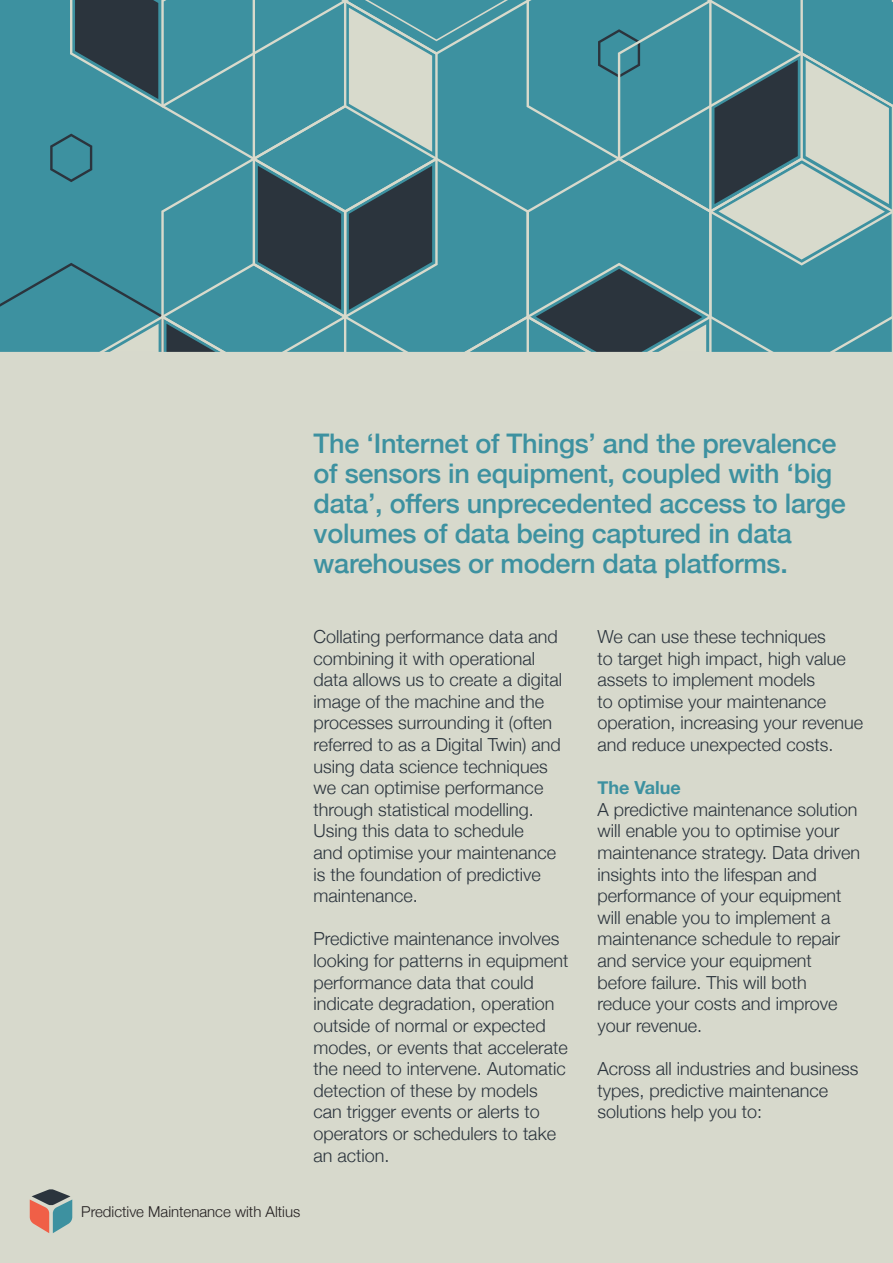
<style>
.page{position:relative;width:893px;height:1263px;background:#fff}
.page>*{position:absolute;margin:0;border:0;box-sizing:border-box;transform-origin:0 0}
.t1{font:500 27px/30px "Helvetica Neue";letter-spacing:-.01em;color:#3d91a0}
.t2{font:300 18px/21.6px "Helvetica Neue";color:#2b343d}
.t3{font:700 18px "Helvetica Neue";color:#3d91a0}
.t4{font:300 15px "Helvetica Neue";color:#231f20}
</style>
<div class="page">
<svg style="left:0;top:0;width:893px;height:352px;background:#4e8e99"></svg>
<div style="left:0;top:352px;width:893px;height:911px;background:#d7d9cc"></div>
<svg style="left:30px;top:1189px;width:42px;height:44px;background:#998d88"></svg>
<p class="t1" style="left:314px;top:426px;width:534px">The ‘Internet of Things’ and the prevalence of sensors in equipment, coupled with ‘big data’, offers unprecedented access to large volumes of data being captured in data warehouses or modern data platforms.</p>
<p class="t2" style="left:314px;top:624px;width:250px">Collating performance data and combining it with operational data allows us to create a digital image of the machine and the processes surrounding it (often referred to as a Digital Twin) and using data science techniques we can optimise performance through statistical modelling.<br>Using this data to schedule<br>and optimise your maintenance is the foundation of predictive maintenance.</p>
<p class="t2" style="left:314px;top:927px;width:257px">Predictive maintenance involves looking for patterns in equipment performance data that could indicate degradation, operation outside of normal or expected modes, or events that accelerate the need to intervene. Automatic detection of these by models can trigger events or alerts to operators or schedulers to take an action.</p>
<p class="t4" style="left:81px;top:1200px;width:221px">Predictive Maintenance with Altius</p>
<p class="t2" style="left:597px;top:624px;width:267px">We can use these techniques<br>to target high impact, high value assets to implement models<br>to optimise your maintenance operation, increasing your revenue and reduce unexpected costs.</p>
<p class="t3" style="left:597px;top:774px;width:85px">The Value</p>
<p class="t2" style="left:597px;top:797px;width:264px">A predictive maintenance solution will enable you to optimise your maintenance strategy. Data driven insights into the lifespan and performance of your equipment will enable you to implement a maintenance schedule to repair and service your equipment before failure. This will both reduce your costs and improve your revenue.</p>
<p class="t2" style="left:597px;top:1056px;width:262px">Across all industries and business types, predictive maintenance solutions help you to:</p>
</div>
